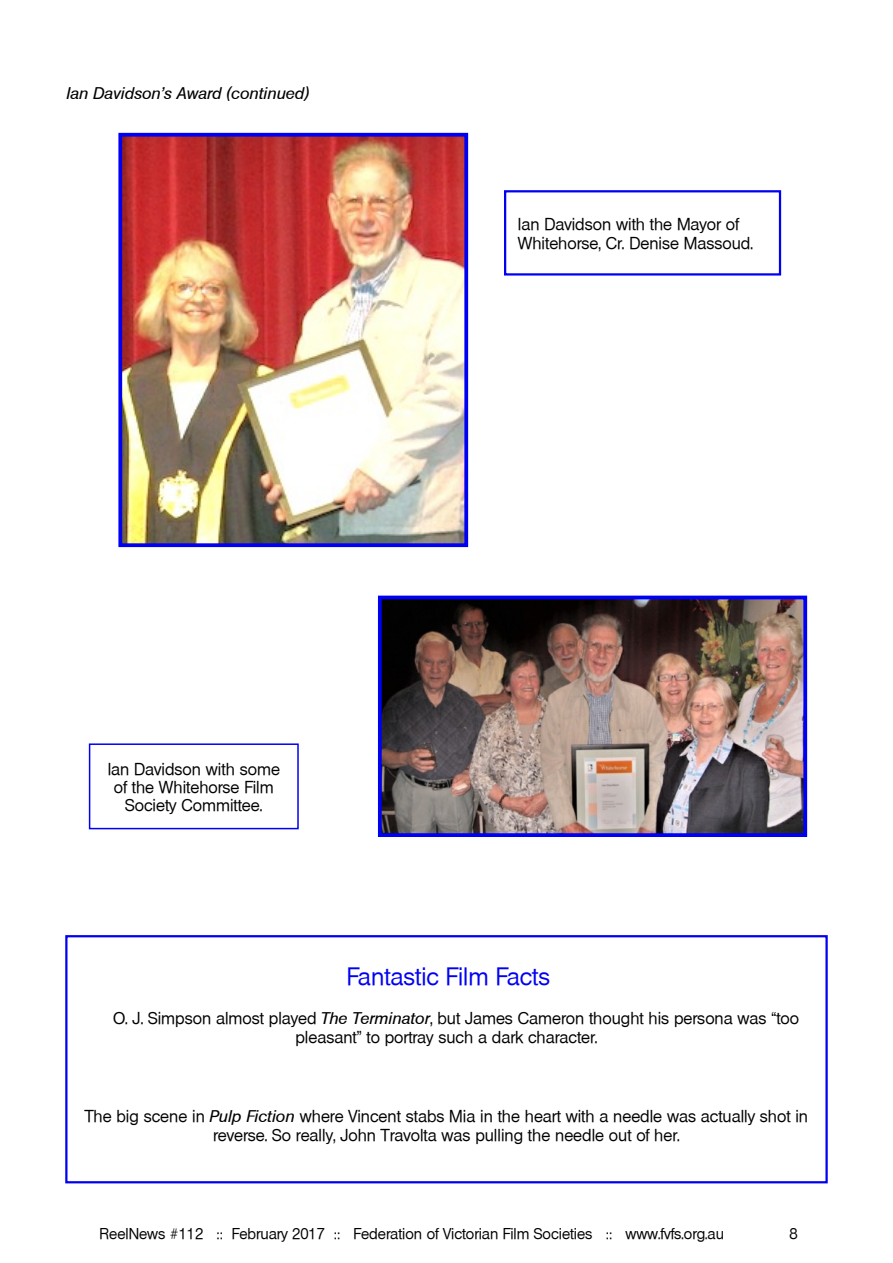
<style>
.page{position:relative;width:893px;height:1263px;background:#fff}
.page>*{position:absolute;margin:0;border:0;box-sizing:border-box;transform-origin:0 0}
.t1{font:24px "Basic Sans SF";color:#0000f3}
.t2{font:16.5px/18.5px "Basic Sans SF";color:#000}
.t3{font:16.5px "Basic Sans SF Italic";color:#000}
.t4{font:15px "Basic Sans SF";color:#000}
.s1{font-family:"Basic Sans SF Italic"}
</style>
<div class="page">
<div style="left:65px;top:935px;width:763px;height:248px;border:2px solid #0000f3"></div>
<div style="left:504px;top:190px;width:277px;height:86px;border:2px solid #0000f3"></div>
<div style="left:89px;top:743px;width:210px;height:86px;border:2px solid #0000f3"></div>
<img style="left:123px;top:138px;width:340px;height:404px">
<div style="left:118px;top:133px;width:350px;height:414px;border:4px solid #0000f3"></div>
<img style="left:383px;top:601px;width:419px;height:231px">
<div style="left:378px;top:596px;width:429px;height:241px;border:4px solid #0000f3"></div>
<p class="t3" style="left:67px;top:87px;width:244px">Ian Davidson’s Award (continued)</p>
<p class="t2" style="left:108px;top:759px;width:174px;text-align:center">Ian Davidson with some of the Whitehorse Film<br>Society Committee.</p>
<p class="t2" style="left:518px;top:215px;width:237px">Ian Davidson with the Mayor of<br>Whitehorse, Cr. Denise Massoud.</p>
<h1 class="t1" style="left:347px;top:963px;width:205px">Fantastic Film Facts</h1>
<p class="t2" style="left:295px;top:1009px;width:505px;text-indent:-182px">O. J. Simpson almost played <span class="s1">The Terminator</span>, but James Cameron thought his persona was “too pleasant” to portray such a dark character.</p>
<p class="t2" style="left:85px;top:1107px;width:725px;text-align:center">The big scene in <span class="s1">Pulp Fiction</span> where Vincent stabs Mia in the heart with a needle was actually shot in reverse. So really, John Travolta was pulling the needle out of her.</p>
<p class="t4" style="left:100px;top:1225px;width:626px">ReelNews #112 :: February 2017 :: Federation of Victorian Film Societies :: www.fvfs.org.au</p>
<p class="t4" style="left:789px;top:1225px;width:10px">8</p>
</div>
